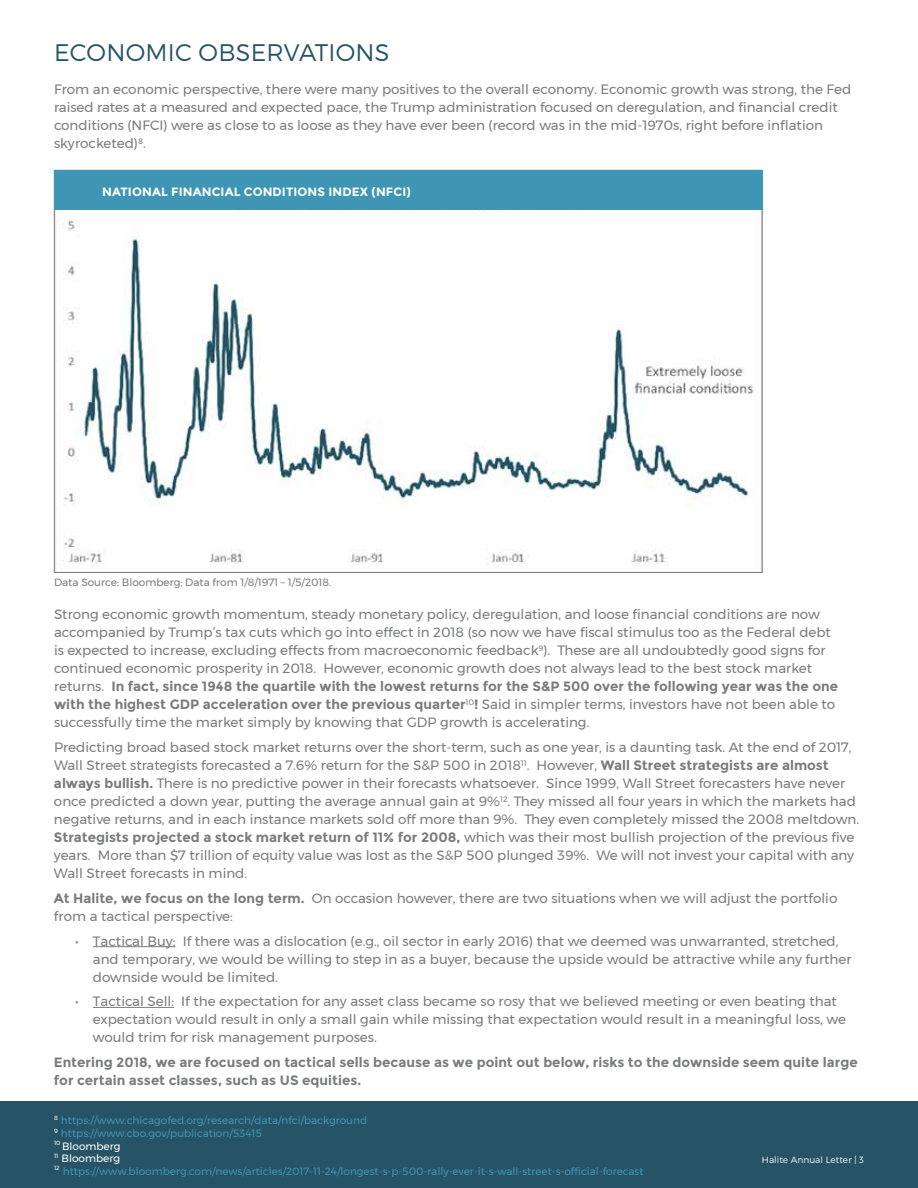
<style>
.page{position:relative;width:918px;height:1188px;background:#fff}
.page>*{position:absolute;margin:0;border:0;box-sizing:border-box;transform-origin:0 0}
.t1{font:300 24px "Montserrat";letter-spacing:.01em;color:#265365}
.t2{font:13.5px/18px "Montserrat";color:#797b7d}
.t3{font:700 13.5px/18px "Montserrat";color:#797b7d}
.t4{font:700 12px "Montserrat";letter-spacing:.01em;color:#fff}
.t5{font:10.5px/12.6px "Montserrat";color:#3f96b4}
.t6{font:10.5px "Montserrat";color:#797b7d}
.t7{font:300 9px "Montserrat";letter-spacing:.01em;color:#fff}
.s1{font-weight:700}
.s2{color:#fff}
</style>
<div class="page">
<div style="left:0;top:1117px;width:918px;height:71px;background:#265365"></div>
<div style="left:0;top:1101px;width:918px;height:44px;background:#265365"></div>
<img style="left:63px;top:210px;width:691px;height:356px">
<hr style="left:93px;top:946px;width:83px;height:1px;background:#797b7d">
<hr style="left:93px;top:1007px;width:81px;height:1px;background:#797b7d">
<div style="left:54px;top:170px;width:708px;height:40px;background:#3f96b4"></div>
<h1 class="t1" style="left:54px;top:38px;width:337px">ECONOMIC OBSERVATIONS</h1>
<p class="t2" style="left:54px;top:80px;width:799px">From an economic perspective, there were many positives to the overall economy. Economic growth was strong, the Fed raised rates at a measured and expected pace, the Trump administration focused on deregulation, and financial credit conditions (NFCI) were as close to as loose as they have ever been (record was in the mid-1970s, right before inflation skyrocketed)<sup>8</sup>.</p>
<p class="t4" style="left:102px;top:184px;width:310px">NATIONAL FINANCIAL CONDITIONS INDEX (NFCI)</p>
<p class="t6" style="left:54px;top:575px;width:279px">Data Source: Bloomberg; Data from 1/8/1971 – 1/5/2018.</p>
<p class="t2" style="left:54px;top:605px;width:786px">Strong economic growth momentum, steady monetary policy, deregulation, and loose financial conditions are now accompanied by Trump’s tax cuts which go into effect in 2018 (so now we have fiscal stimulus too as the Federal debt is expected to increase, excluding effects from macroeconomic feedback<sup>9</sup>). These are all undoubtedly good signs for continued economic prosperity in 2018. However, economic growth does not always lead to the best stock market returns. <span class="s1">In fact, since 1948 the quartile with the lowest returns for the S&amp;P 500 over the following year was the one with the highest GDP acceleration over the previous quarter</span><sup>10</sup><span class="s1">!</span> Said in simpler terms, investors have not been able to successfully time the market simply by knowing that GDP growth is accelerating.</p>
<p class="t2" style="left:54px;top:738px;width:807px">Predicting broad based stock market returns over the short-term, such as one year, is a daunting task. At the end of 2017, Wall Street strategists forecasted a 7.6% return for the S&amp;P 500 in 2018<sup>11</sup>. However, <span class="s1">Wall Street strategists are almost always bullish.</span> There is no predictive power in their forecasts whatsoever. Since 1999, Wall Street forecasters have never once predicted a down year, putting the average annual gain at 9%<sup>12</sup>. They missed all four years in which the markets had negative returns, and in each instance markets sold off more than 9%. They even completely missed the 2008 meltdown.<br><span class="s1">Strategists projected a stock market return of 11% for 2008,</span> which was their most bullish projection of the previous five years. More than $7 trillion of equity value was lost as the S&amp;P 500 plunged 39%. We will not invest your capital with any Wall Street forecasts in mind.</p>
<p class="t2" style="left:54px;top:889px;width:785px"><span class="s1">At Halite, we focus on the long term.</span> On occasion however, there are two situations when we will adjust the portfolio from a tactical perspective:</p>
<p class="t2" style="left:93px;top:932px;width:760px;text-indent:-18px">• Tactical Buy: If there was a dislocation (e.g., oil sector in early 2016) that we deemed was unwarranted, stretched, and temporary, we would be willing to step in as a buyer, because the upside would be attractive while any further downside would be limited.</p>
<p class="t2" style="left:93px;top:992px;width:755px;text-indent:-18px">• Tactical Sell: If the expectation for any asset class became so rosy that we believed meeting or even beating that expectation would result in only a small gain while missing that expectation would result in a meaningful loss, we would trim for risk management purposes.</p>
<p class="t3" style="left:54px;top:1053px;width:805px">Entering 2018, we are focused on tactical sells because as we point out below, risks to the downside seem quite large for certain asset classes, such as US equities.</p>
<p class="t5" style="left:54px;top:1114px;width:591px"><sup>8</sup> https://www.chicagofed.org/research/data/nfci/background<br><sup>9</sup> https://www.cbo.gov/publication/53415<br><sup>10</sup> <span class="s2">Bloomberg<br></span><sup>11</sup> <span class="s2">Bloomberg<br></span><sup>12</sup> https://www.bloomberg.com/news/articles/2017-11-24/longest-s-p-500-rally-ever-it-s-wall-street-s-official-forecast</p>
<p class="t7" style="left:762px;top:1154px;width:104px">Halite Annual Letter | 3</p>
</div>
